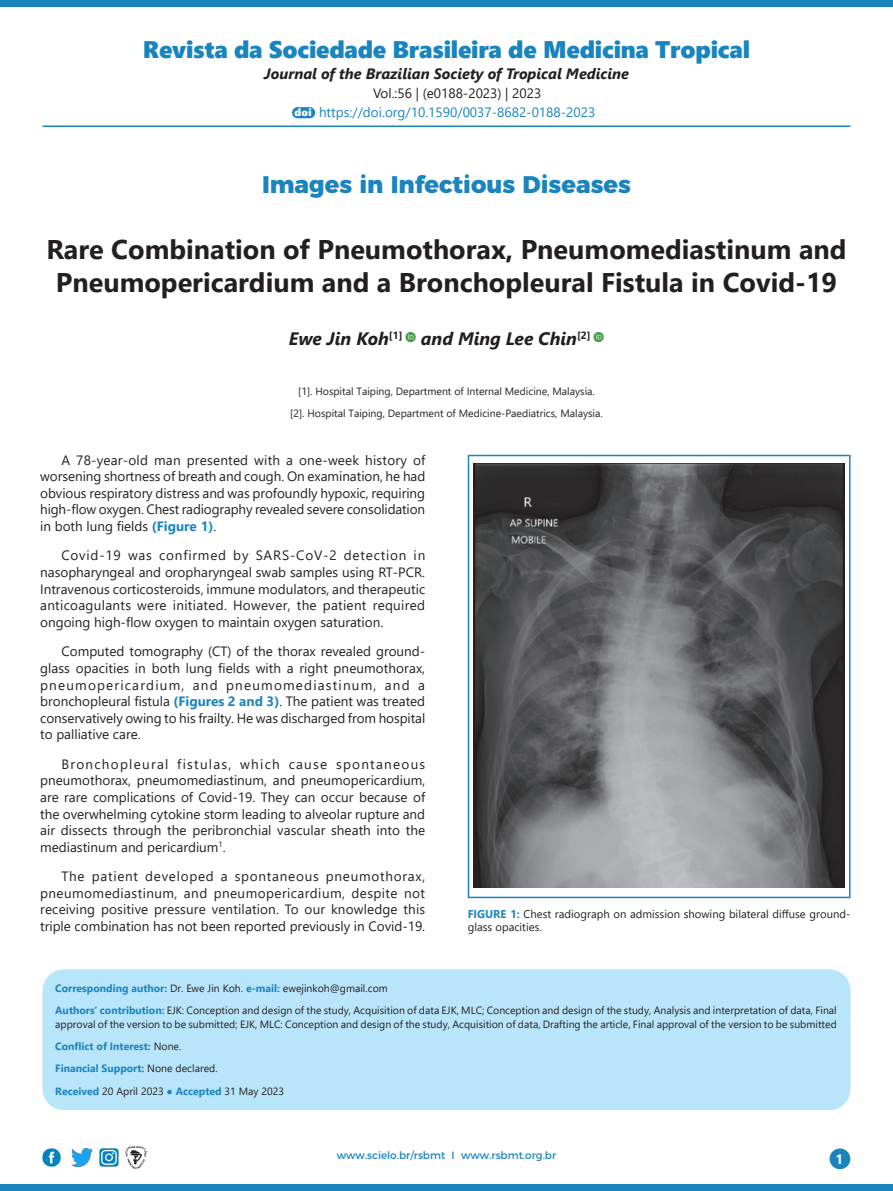
<style>
.page{position:relative;width:893px;height:1191px;background:#fff}
.page>*{position:absolute;margin:0;border:0;box-sizing:border-box;transform-origin:0 0}
.TITULO_ORIGINAL{font:700 27px/32.4px "Segoe UI";color:#231f20;text-align:center}
.t1{font:24px "Segoe UI Black";letter-spacing:-.01em;color:#1a84bf}
.t2{font:800 24px "Montserrat";color:#1a84bf}
.AUTORES{font:italic 700 18px "Segoe UI";color:#231f20}
.t3{font:italic 700 15px "Segoe UI";color:#231f20}
.normal_1_5{font:13.5px/16.6px "Segoe UI";color:#231f20;text-align:justify}
.t4{font:13.5px "Segoe UI";color:#1a84bf}
.t5{font:700 13.5px "Ebrima";color:#fff}
.FIGURA{font:11.25px/13.5px "Segoe UI";color:#231f20}
.R_O_D_A_P_E{font:10.5px/13.5px "Segoe UI";color:#231f20}
.rodape_autores{font:10.5px "Segoe UI";color:#231f20}
.R_O_D_A_P_E-2{font:700 10.5px "Segoe UI";color:#1a84bf}
.t6{font:10.5px "Montserrat";color:#1a84bf}
.t7{font:10.5px "Segoe UI Black";color:#fff}
.s1{font-weight:700;color:#1a84bf}
.s2{font-weight:400;color:#231f20}
.s3{color:#1a84bf}
</style>
<div class="page">
<div style="left:830px;top:1148px;width:20px;height:21px;background:#1a84bf;border-radius:50%"></div>
<img style="left:71px;top:1148px;width:22px;height:18px">
<div style="left:0;top:0;width:893px;height:6px;background:#1a84bf"></div>
<div style="left:0;top:1184px;width:893px;height:7px;background:#1a84bf"></div>
<img style="left:42px;top:1148px;width:19px;height:19px">
<img style="left:99px;top:1148px;width:20px;height:18px">
<hr style="left:43px;top:125px;width:807px;height:2px;background:#1a84bf">
<div style="left:292px;top:107px;width:23px;height:11px;background:#1a84bf;border-radius:6px"></div>
<svg style="left:125px;top:1146px;width:22px;height:23px"></svg>
<div style="left:43px;top:969px;width:807px;height:141px;background:#b9e5fa;border-radius:21px"></div>
<img style="left:474px;top:463px;width:371px;height:425px">
<div style="left:468px;top:455px;width:382px;height:443px;border:2px solid #1a84bf"></div>
<p class="t1" style="left:143px;top:32px;width:609px">Revista da Sociedade Brasileira de Medicina Tropical</p>
<p class="t3" style="left:264px;top:59px;width:366px">Journal of the Brazilian Society of Tropical Medicine</p>
<p class="normal_1_5" style="left:373px;top:84px;width:170px">Vol.:56 | (e0188-2023) | 2023</p>
<p class="t4" style="left:319px;top:100px;width:278px">https://doi.org/10.1590/0037-8682-0188-2023</p>
<p class="t7" style="left:295px;top:105px;width:19px">doi</p>
<p class="t2" style="left:262px;top:164px;width:370px">Images in Infectious Diseases</p>
<p class="TITULO_ORIGINAL" style="left:46px;top:231px;width:802px">Rare Combination of Pneumothorax, Pneumomediastinum and<br>Pneumopericardium and a Bronchopleural Fistula in Covid-19</p>
<p class="AUTORES" style="left:289px;top:322px;width:303px">Ewe Jin Koh<sup>[1]</sup> and Ming Lee Chin<sup>[2]</sup></p>
<p class="rodape_autores" style="left:298px;top:381px;width:298px">[1]. Hospital Taiping, Department of Internal Medicine, Malaysia.</p>
<p class="rodape_autores" style="left:290px;top:403px;width:314px">[2]. Hospital Taiping, Department of Medicine-Paediatrics, Malaysia.</p>
<p class="normal_1_5" style="left:40px;top:450px;width:387px;text-indent:21px">A 78-year-old man presented with a one-week history of worsening shortness of breath and cough. On examination, he had obvious respiratory distress and was profoundly hypoxic, requiring high-flow oxygen. Chest radiography revealed severe consolidation in both lung fields <span class="s1">(Figure 1)</span>.</p>
<p class="normal_1_5" style="left:40px;top:546px;width:387px;text-indent:21px">Covid-19 was confirmed by SARS-CoV-2 detection in nasopharyngeal and oropharyngeal swab samples using RT-PCR.<br>Intravenous corticosteroids, immune modulators, and therapeutic anticoagulants were initiated. However, the patient required ongoing high-flow oxygen to maintain oxygen saturation.</p>
<p class="normal_1_5" style="left:40px;top:642px;width:387px;text-indent:21px">Computed tomography (CT) of the thorax revealed ground&shy;glass opacities in both lung fields with a right pneumothorax, pneumopericardium, and pneumomediastinum, and a bronchopleural fistula <span class="s1">(Figures 2 and 3)</span>. The patient was treated conservatively owing to his frailty. He was discharged from hospital to palliative care.</p>
<p class="normal_1_5" style="left:40px;top:754px;width:387px;text-indent:21px">Bronchopleural fistulas, which cause spontaneous pneumothorax, pneumomediastinum, and pneumopericardium, are rare complications of Covid-19. They can occur because of the overwhelming cytokine storm leading to alveolar rupture and air dissects through the peribronchial vascular sheath into the mediastinum and pericardium<sup>1</sup>.</p>
<p class="normal_1_5" style="left:40px;top:867px;width:387px;text-indent:21px">The patient developed a spontaneous pneumothorax, pneumomediastinum, and pneumopericardium, despite not receiving positive pressure ventilation. To our knowledge this triple combination has not been reported previously in Covid-19.</p>
<p class="FIGURA" style="left:468px;top:905px;width:384px"><span class="s1">FIGURE 1:</span> Chest radiograph on admission showing bilateral diffuse ground&shy;glass opacities.</p>
<p class="R_O_D_A_P_E" style="left:55px;top:980px;width:334px"><span class="s1">Corresponding author:</span> Dr. Ewe Jin Koh. <span class="s1">e-mail:</span> ewejinkoh@gmail.com</p>
<p class="R_O_D_A_P_E" style="left:55px;top:1002px;width:783px"><span class="s1">Authors’ contribution:</span> EJK: Conception and design of the study, Acquisition of data EJK, MLC; Conception and design of the study, Analysis and interpretation of data, Final approval of the version to be submitted; EJK, MLC: Conception and design of the study, Acquisition of data, Drafting the article, Final approval of the version to be submitted</p>
<p class="R_O_D_A_P_E-2" style="left:55px;top:1036px;width:128px">Conflict of Interest: <span class="s2">None.</span></p>
<p class="R_O_D_A_P_E-2" style="left:55px;top:1058px;width:164px">Financial Support: <span class="s2">None declared.</span></p>
<p class="R_O_D_A_P_E" style="left:55px;top:1083px;width:230px"><span class="s1">Received</span> 20 April 2023 <span class="s3">●</span> <span class="s1">Accepted</span> 31 May 2023</p>
<p class="t6" style="left:337px;top:1146px;width:221px">www.scielo.br/rsbmt I www.rsbmt.org.br</p>
<p class="t5" style="left:835px;top:1148px;width:9px">1</p>
</div>
